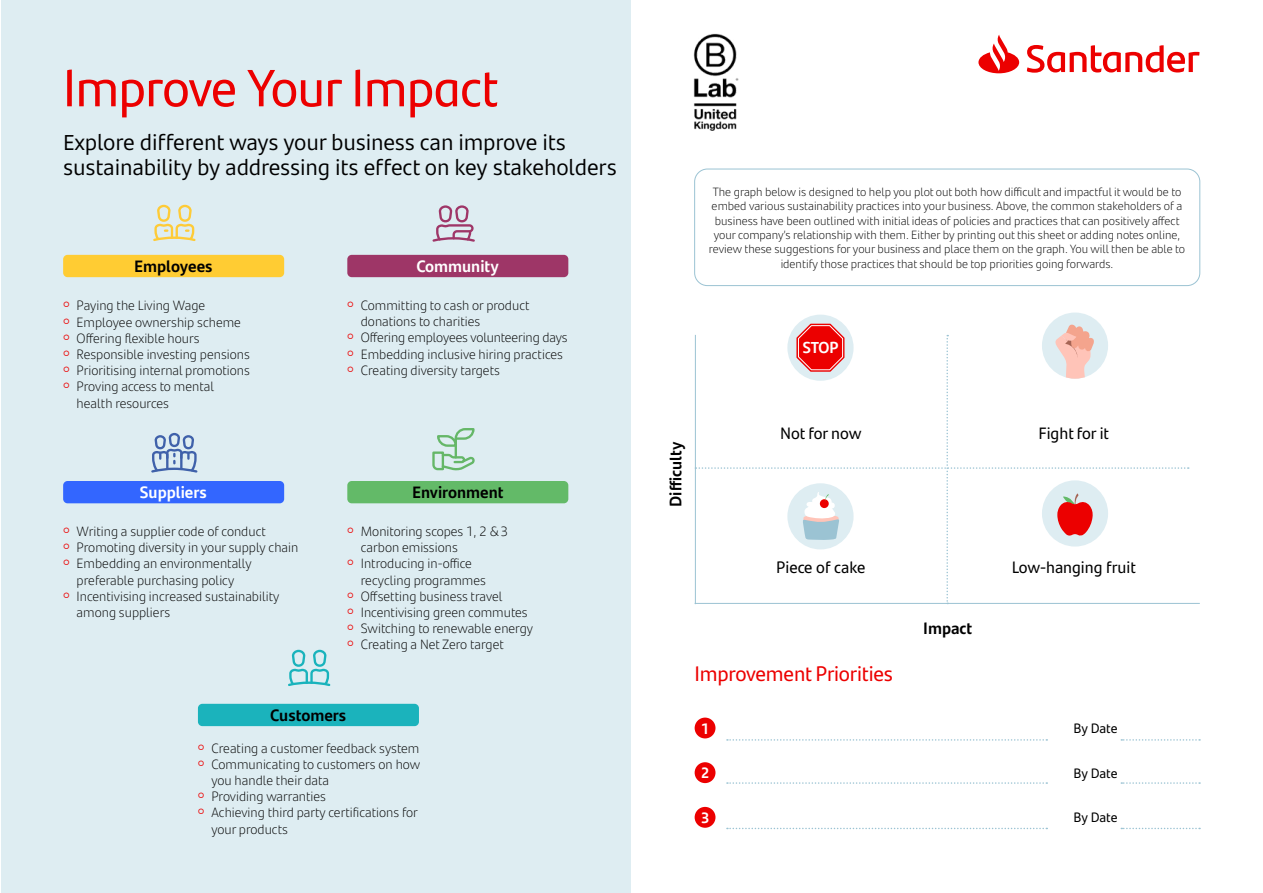
<style>
.page{position:relative;width:1263px;height:893px;background:#fff}
.page>*{position:absolute;margin:0;border:0;box-sizing:border-box;transform-origin:0 0}
.t1{font:52.5px "Santander Headline";color:#ec0000}
.t2{font:21px/25.2px "Santander Micro Text";letter-spacing:-.01em;color:#000}
.t3{font:21px "Santander Text";letter-spacing:-.01em;color:#ec0000}
.t4{font:16.5px "Santander Text";color:#000}
.t5{font:700 16.5px "Santander Text";color:#000}
.t6{font:700 16.5px "Santander Text";color:#fff}
.t7{font:700 15.9px "Santander Headline";color:#fff}
.t8{font:700 15px "Santander Text";color:#fff}
.t9{font:300 13.5px/16.2px "Santander Text";color:#000}
.t10{font:13.5px "Santander Text";letter-spacing:-.005em;color:#000}
.t11{font:300 12px/14.4px "Santander Text";color:#000;text-align:center}
</style>
<div class="page">
<div style="left:1px;top:0;width:630px;height:892px;background:#deedf2"></div>
<div style="left:63px;top:255px;width:221px;height:22px;background:#fc3;border-radius:4px"></div>
<div style="left:347px;top:255px;width:221px;height:22px;background:#9e3667;border-radius:4px"></div>
<div style="left:694px;top:169px;width:506px;height:117px;border:1px solid #9bc3d3;border-radius:13px"></div>
<hr style="left:695px;top:603px;width:505px;height:1px;background:#9bc3d3">
<svg style="left:1121px;top:739px;width:79px;height:2px"></svg>
<svg style="left:1121px;top:782px;width:79px;height:2px"></svg>
<svg style="left:1121px;top:828px;width:79px;height:1px"></svg>
<svg style="left:727px;top:739px;width:320px;height:2px"></svg>
<svg style="left:727px;top:782px;width:320px;height:2px"></svg>
<svg style="left:727px;top:828px;width:320px;height:1px"></svg>
<div style="left:695px;top:718px;width:20px;height:20px;background:#ec0000;border-radius:50%"></div>
<div style="left:695px;top:762px;width:20px;height:21px;background:#ec0000;border-radius:50%"></div>
<div style="left:695px;top:807px;width:20px;height:21px;background:#ec0000;border-radius:50%"></div>
<div style="left:63px;top:481px;width:221px;height:22px;background:#36f;border-radius:4px"></div>
<div style="left:347px;top:481px;width:221px;height:22px;background:#63ba68;border-radius:4px"></div>
<div style="left:198px;top:704px;width:221px;height:22px;background:#1bb3bc;border-radius:4px"></div>
<svg style="left:151px;top:432px;width:47px;height:41px"></svg>
<svg style="left:432px;top:205px;width:43px;height:37px"></svg>
<svg style="left:153px;top:204px;width:43px;height:37px"></svg>
<svg style="left:288px;top:649px;width:43px;height:37px"></svg>
<svg style="left:432px;top:428px;width:43px;height:43px"></svg>
<div style="left:787px;top:315px;width:66px;height:66px;background:#deedf2;border-radius:50%"></div>
<div style="left:1042px;top:313px;width:66px;height:66px;background:#deedf2;border-radius:50%"></div>
<svg style="left:695px;top:322px;width:494px;height:281px"></svg>
<svg style="left:978px;top:35px;width:221px;height:38px"></svg>
<img style="left:693px;top:33px;width:46px;height:97px">
<h1 class="t1" style="left:63px;top:48px;width:437px">Improve Your Impact</h1>
<h2 class="t2" style="left:63px;top:130px;width:555px">Explore different ways your business can improve its sustainability by addressing its effect on key stakeholders</h2>
<p class="t5" style="left:134px;top:253px;width:80px">Employees</p>
<p class="t9" style="left:77px;top:297px;width:175px">Paying the Living Wage<br>Employee ownership scheme<br>Offering flexible hours<br>Responsible investing pensions<br>Prioritising internal promotions<br>Proving access to mental health resources</p>
<p class="t6" style="left:416px;top:253px;width:84px">Community</p>
<p class="t9" style="left:361px;top:296px;width:208px">Committing to cash or product donations to charities<br>Offering employees volunteering days<br>Embedding inclusive hiring practices<br>Creating diversity targets</p>
<p class="t6" style="left:140px;top:480px;width:68px">Suppliers</p>
<p class="t5" style="left:412px;top:480px;width:93px">Environment</p>
<p class="t9" style="left:77px;top:523px;width:223px">Writing a supplier code of conduct<br>Promoting diversity in your supply chain<br>Embedding an environmentally preferable purchasing policy<br>Incentivising increased sustainability among suppliers</p>
<p class="t9" style="left:361px;top:523px;width:174px">Monitoring scopes 1, 2 &amp; 3 carbon emissions<br>Introducing in-office<br>recycling programmes<br>Offsetting business travel<br>Incentivising green commutes<br>Switching to renewable energy<br>Creating a Net Zero target</p>
<p class="t5" style="left:270px;top:702px;width:78px">Customers</p>
<p class="t9" style="left:211px;top:739px;width:210px">Creating a customer feedback system<br>Communicating to customers on how you handle their data<br>Providing warranties<br>Achieving third party certifications for your products</p>
<p class="t11" style="left:709px;top:184px;width:478px">The graph below is designed to help you plot out both how difficult and impactful it would be to embed various sustainability practices into your business. Above, the common stakeholders of a business have been outlined with initial ideas of policies and practices that can positively affect your company’s relationship with them. Either by printing out this sheet or adding notes online, review these suggestions for your business and place them on the graph. You will then be able to identify those practices that should be top priorities going forwards.</p>
<p class="t7" style="left:803px;top:335px;width:37px">STOP</p>
<p class="t5" style="left:663px;top:507px;width:66px;rotate:-90deg">Difficulty</p>
<p class="t4" style="left:780px;top:421px;width:83px">Not for now</p>
<p class="t4" style="left:1038px;top:421px;width:72px">Fight for it</p>
<p class="t4" style="left:776px;top:555px;width:91px">Piece of cake</p>
<p class="t4" style="left:1012px;top:555px;width:126px">Low-hanging fruit</p>
<h2 class="t3" style="left:695px;top:658px;width:200px">Improvement Priorities</h2>
<p class="t8" style="left:701px;top:717px;width:10px">1</p>
<p class="t8" style="left:701px;top:761px;width:10px">2</p>
<p class="t8" style="left:701px;top:806px;width:10px">3</p>
<p class="t5" style="left:923px;top:616px;width:51px">Impact</p>
<p class="t10" style="left:1073px;top:718px;width:45px">By Date</p>
<p class="t10" style="left:1073px;top:763px;width:45px">By Date</p>
<p class="t10" style="left:1073px;top:807px;width:45px">By Date</p>
</div>
